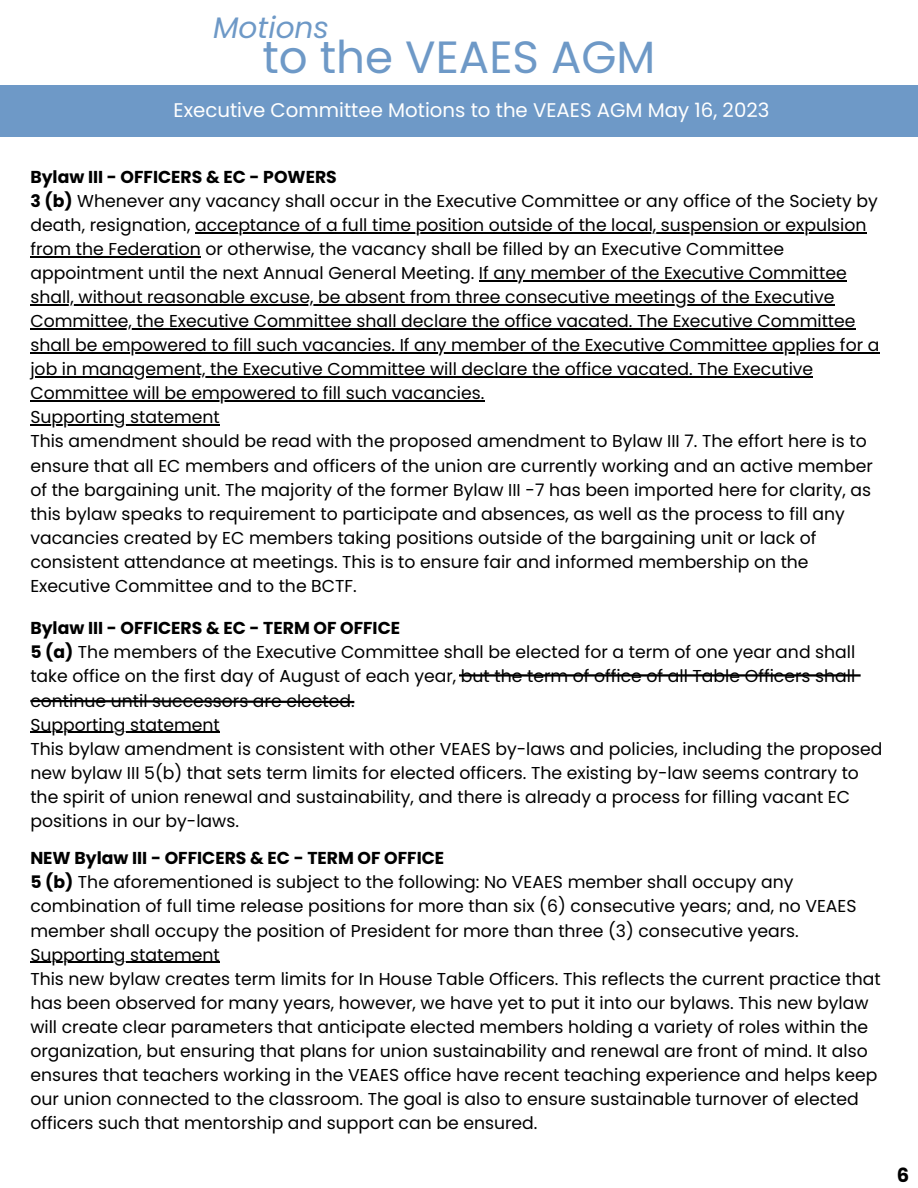
<style>
.page{position:relative;width:918px;height:1188px;background:#fff}
.page>*{position:absolute;margin:0;border:0;box-sizing:border-box;transform-origin:0 0}
.t1{font:45.15px "Poppins";color:#6e99c7}
.t2{font:italic 29.7px "Poppins";color:#6e99c7}
.t3{font:19.8px "Poppins";color:#fff}
.t4{font:700 19.5px "Poppins";color:#000}
.t5{font:17.25px/24px "Poppins";color:#000}
.s1{font-weight:700}
</style>
<div class="page">
<div style="left:0;top:85px;width:917px;height:51px;background:#6e99c7"></div>
<hr style="left:195px;top:232px;width:672px;height:1px;background:#000">
<hr style="left:30px;top:256px;width:171px;height:1px;background:#000">
<hr style="left:479px;top:280px;width:368px;height:2px;background:#000">
<hr style="left:30px;top:304px;width:805px;height:2px;background:#000">
<hr style="left:30px;top:328px;width:826px;height:2px;background:#000">
<hr style="left:30px;top:352px;width:849px;height:2px;background:#000">
<hr style="left:30px;top:376px;width:783px;height:2px;background:#000">
<hr style="left:30px;top:400px;width:454px;height:2px;background:#000">
<hr style="left:30px;top:424px;width:190px;height:2px;background:#000">
<hr style="left:30px;top:732px;width:190px;height:1px;background:#000">
<hr style="left:30px;top:962px;width:190px;height:1px;background:#000">
<svg style="left:30px;top:699px;width:325px;height:5px"></svg>
<hr style="left:459px;top:674px;width:402px;height:3px;background:#000">
<h2 class="t2" style="left:213px;top:7px;width:117px">Motions</h2>
<h1 class="t1" style="left:263px;top:25px;width:394px">to the VEAES AGM</h1>
<p class="t3" style="left:174px;top:97px;width:597px">Executive Committee Motions to the VEAES AGM May 16, 2023</p>
<p class="t5" style="left:30px;top:165px;width:851px"><span class="s1">Bylaw III - OFFICERS &amp; EC - POWERS<br>3 (b)</span> Whenever any vacancy shall occur in the Executive Committee or any office of the Society by death, resignation, acceptance of a full time position outside of the local, suspension or expulsion from the Federation or otherwise, the vacancy shall be filled by an Executive Committee appointment until the next Annual General Meeting. If any member of the Executive Committee shall, without reasonable excuse, be absent from three consecutive meetings of the Executive Committee, the Executive Committee shall declare the office vacated. The Executive Committee shall be empowered to fill such vacancies. If any member of the Executive Committee applies for a job in management, the Executive Committee will declare the office vacated. The Executive Committee will be empowered to fill such vacancies.<br>Supporting statement<br>This amendment should be read with the proposed amendment to Bylaw III 7. The effort here is to ensure that all EC members and officers of the union are currently working and an active member of the bargaining unit. The majority of the former Bylaw III -7 has been imported here for clarity, as this bylaw speaks to requirement to participate and absences, as well as the process to fill any vacancies created by EC members taking positions outside of the bargaining unit or lack of consistent attendance at meetings. This is to ensure fair and informed membership on the Executive Committee and to the BCTF.</p>
<p class="t5" style="left:30px;top:616px;width:854px"><span class="s1">Bylaw III - OFFICERS &amp; EC - TERM OF OFFICE<br>5 (a)</span> The members of the Executive Committee shall be elected for a term of one year and shall take office on the first day of August of each year, but the term of office of all Table Officers shall continue until successors are elected.<br>Supporting statement<br>This bylaw amendment is consistent with other VEAES by-laws and policies, including the proposed new bylaw III 5(b) that sets term limits for elected officers. The existing by-law seems contrary to the spirit of union renewal and sustainability, and there is already a process for filling vacant EC positions in our by-laws.</p>
<p class="t5" style="left:30px;top:846px;width:852px"><span class="s1">NEW Bylaw III - OFFICERS &amp; EC - TERM OF OFFICE<br>5 (b)</span> The aforementioned is subject to the following: No VEAES member shall occupy any combination of full time release positions for more than six (6) consecutive years; and, no VEAES member shall occupy the position of President for more than three (3) consecutive years.<br>Supporting statement<br>This new bylaw creates term limits for In House Table Officers. This reflects the current practice that has been observed for many years, however, we have yet to put it into our bylaws. This new bylaw will create clear parameters that anticipate elected members holding a variety of roles within the organization, but ensuring that plans for union sustainability and renewal are front of mind. It also ensures that teachers working in the VEAES office have recent teaching experience and helps keep our union connected to the classroom. The goal is also to ensure sustainable turnover of elected officers such that mentorship and support can be ensured.</p>
<p class="t4" style="left:897px;top:1162px;width:14px">6</p>
</div>
